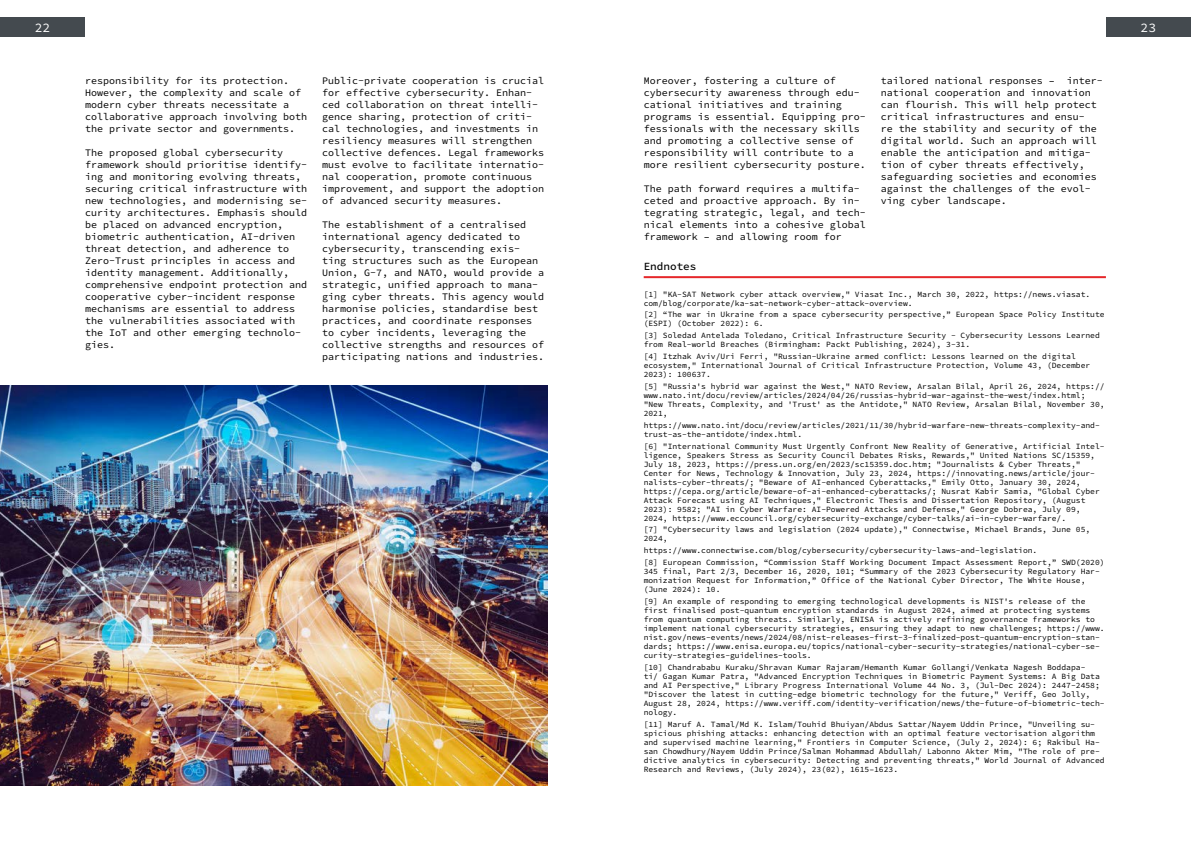
<style>
.page{position:relative;width:1191px;height:842px;background:#fff}
.page>*{position:absolute;margin:0;border:0;box-sizing:border-box;transform-origin:0 0}
.t1{font:13px "Source Code Variable";color:#fff}
.t2{font:11px "Source Code Variable";color:#000}
.t3{font:10px/12px "Source Code Variable";color:#000}
.t4{font:8px/9px "Source Code Variable";color:#000}
</style>
<div class="page">
<div style="left:0;top:17px;width:85px;height:20px;background:#444a4f"></div>
<div style="left:1106px;top:17px;width:85px;height:20px;background:#444a4f"></div>
<hr style="left:643px;top:276px;width:463px;height:2px;background:#e6272a">
<img style="left:0;top:386px;width:547px;height:399px">
<h1 class="t1" style="left:35px;top:18px;width:17px">22</h1>
<h1 class="t1" style="left:1140px;top:18px;width:17px">23</h1>
<p class="t3" style="left:85px;top:75px;width:224px">responsibility for its protection.<br>However, the complexity and scale of modern cyber threats necessitate a collaborative approach involving both the private sector and governments.</p>
<p class="t3" style="left:85px;top:147px;width:224px">The proposed global cybersecurity framework should prioritise identify&shy;ing and monitoring evolving threats, securing critical infrastructure with new technologies, and modernising se&shy;curity architectures. Emphasis should be placed on advanced encryption, biometric authentication, AI-driven threat detection, and adherence to Zero-Trust principles in access and identity management. Additionally, comprehensive endpoint protection and cooperative cyber-incident response mechanisms are essential to address the vulnerabilities associated with the IoT and other emerging technolo&shy;gies.</p>
<p class="t3" style="left:322px;top:75px;width:224px">Public-private cooperation is crucial for effective cybersecurity. Enhan&shy;ced collaboration on threat intelli&shy;gence sharing, protection of criti&shy;cal technologies, and investments in resiliency measures will strengthen collective defences. Legal frameworks must evolve to facilitate internatio&shy;nal cooperation, promote continuous improvement, and support the adoption of advanced security measures.</p>
<p class="t3" style="left:322px;top:219px;width:224px">The establishment of a centralised international agency dedicated to cybersecurity, transcending exis&shy;ting structures such as the European Union, G-7, and NATO, would provide a strategic, unified approach to mana&shy;ging cyber threats. This agency would harmonise policies, standardise best practices, and coordinate responses to cyber incidents, leveraging the collective strengths and resources of participating nations and industries.</p>
<p class="t3" style="left:643px;top:75px;width:224px">Moreover, fostering a culture of cybersecurity awareness through edu&shy;cational initiatives and training programs is essential. Equipping pro&shy;fessionals with the necessary skills and promoting a collective sense of responsibility will contribute to a more resilient cybersecurity posture.</p>
<p class="t3" style="left:643px;top:183px;width:224px">The path forward requires a multifa&shy;ceted and proactive approach. By in&shy;tegrating strategic, legal, and tech&shy;nical elements into a cohesive global framework – and allowing room for</p>
<p class="t3" style="left:880px;top:75px;width:224px">tailored national responses – inter&shy;national cooperation and innovation can flourish. This will help protect critical infrastructures and ensu-<br>re the stability and security of the digital world. Such an approach will enable the anticipation and mitiga&shy;tion of cyber threats effectively, safeguarding societies and economies against the challenges of the evol&shy;ving cyber landscape.</p>
<h2 class="t2" style="left:643px;top:259px;width:54px">Endnotes</h2>
<p class="t4" style="left:643px;top:290px;width:448px">[1] "KA-SAT Network cyber attack overview," Viasat Inc., March 30, 2022, https://news.viasat. com/blog/corporate/ka-sat-network-cyber-attack-overview.</p>
<p class="t4" style="left:643px;top:310px;width:462px">[2] “The war in Ukraine from a space cybersecurity perspective,” European Space Policy Institute (ESPI) (October 2022): 6.</p>
<p class="t4" style="left:643px;top:331px;width:457px">[3] Soledad Antelada Toledano, Critical Infrastructure Security - Cybersecurity Lessons Learned from Real-world Breaches (Birmingham: Packt Publishing, 2024), 3-31.</p>
<p class="t4" style="left:643px;top:352px;width:448px">[4] Itzhak Aviv/Uri Ferri, "Russian-Ukraine armed conflict: Lessons learned on the digital ecosystem," International Journal of Critical Infrastructure Protection, Volume 43, (December<br>2023): 100637.</p>
<p class="t4" style="left:643px;top:382px;width:462px">[5] "Russia's hybrid war against the West," NATO Review, Arsalan Bilal, April 26, 2024, https:// www.nato.int/docu/review/articles/2024/04/26/russias-hybrid-war-against-the-west/index.html; "New Threats, Complexity, and 'Trust' as the Antidote," NATO Review, Arsalan Bilal, November 30, 2021,</p>
<p class="t4" style="left:643px;top:421px;width:457px">https://www.nato.int/docu/review/articles/2021/11/30/hybrid-warfare-new-threats-complexity-and&shy;trust-as-the-antidote/index.html.</p>
<p class="t4" style="left:643px;top:442px;width:462px">[6] "International Community Must Urgently Confront New Reality of Generative, Artificial Intel&shy;ligence, Speakers Stress as Security Council Debates Risks, Rewards," United Nations SC/15359, July 18, 2023, https://press.un.org/en/2023/sc15359.doc.htm; "Journalists &amp; Cyber Threats," Center for News, Technology &amp; Innovation, July 23, 2024, https://innovating.news/article/jour&shy;nalists-cyber-threats/; "Beware of AI-enhanced Cyberattacks," Emily Otto, January 30, 2024, https://cepa.org/article/beware-of-ai-enhanced-cyberattacks/; Nusrat Kabir Samia, "Global Cyber Attack Forecast using AI Techniques," Electronic Thesis and Dissertation Repository, (August 2023): 9582; "AI in Cyber Warfare: AI-Powered Attacks and Defense," George Dobrea, July 09, 2024, https://www.eccouncil.org/cybersecurity-exchange/cyber-talks/ai-in-cyber-warfare/.</p>
<p class="t4" style="left:643px;top:525px;width:448px">[7] "Cybersecurity laws and legislation (2024 update)," Connectwise, Michael Brands, June 05,<br>2024,</p>
<p class="t4" style="left:643px;top:545px;width:462px;line-height:11.8px">https://www.connectwise.com/blog/cybersecurity/cybersecurity-laws-and-legislation.<br>[8] European Commission, “Commission Staff Working Document Impact Assessment Report,” SWD(2020)</p>
<p class="t4" style="left:643px;top:567px;width:457px">345 final, Part 2/3, December 16, 2020, 101; “Summary of the 2023 Cybersecurity Regulatory Har&shy;monization Request for Information,” Office of the National Cyber Director, The White House, (June 2024): 10.</p>
<p class="t4" style="left:643px;top:597px;width:462px">[9] An example of responding to emerging technological developments is NIST's release of the first finalised post-quantum encryption standards in August 2024, aimed at protecting systems from quantum computing threats. Similarly, ENISA is actively refining governance frameworks to implement national cybersecurity strategies, ensuring they adapt to new challenges; https://www. nist.gov/news-events/news/2024/08/nist-releases-first-3-finalized-post-quantum-encryption-stan&shy;dards; https://www.enisa.europa.eu/topics/national-cyber-security-strategies/national-cyber-se&shy;curity-strategies-guidelines-tools.</p>
<p class="t4" style="left:643px;top:663px;width:462px">[10] Chandrababu Kuraku/Shravan Kumar Rajaram/Hemanth Kumar Gollangi/Venkata Nagesh Boddapa-<br>ti/ Gagan Kumar Patra, "Advanced Encryption Techniques in Biometric Payment Systems: A Big Data and AI Perspective," Library Progress International Volume 44 No. 3, (Jul-Dec 2024): 2447-2458; "Discover the latest in cutting-edge biometric technology for the future," Veriff, Geo Jolly, August 28, 2024, https://www.veriff.com/identity-verification/news/the-future-of-biometric-tech&shy;nology.</p>
<p class="t4" style="left:643px;top:720px;width:462px">[11] Maruf A. Tamal/Md K. Islam/Touhid Bhuiyan/Abdus Sattar/Nayem Uddin Prince, "Unveiling su&shy;spicious phishing attacks: enhancing detection with an optimal feature vectorisation algorithm and supervised machine learning," Frontiers in Computer Science, (July 2, 2024): 6; Rakibul Ha&shy;san Chowdhury/Nayem Uddin Prince/Salman Mohammad Abdullah/ Labonno Akter Mim, "The role of pre&shy;dictive analytics in cybersecurity: Detecting and preventing threats," World Journal of Advanced Research and Reviews, (July 2024), 23(02), 1615–1623.</p>
</div>
